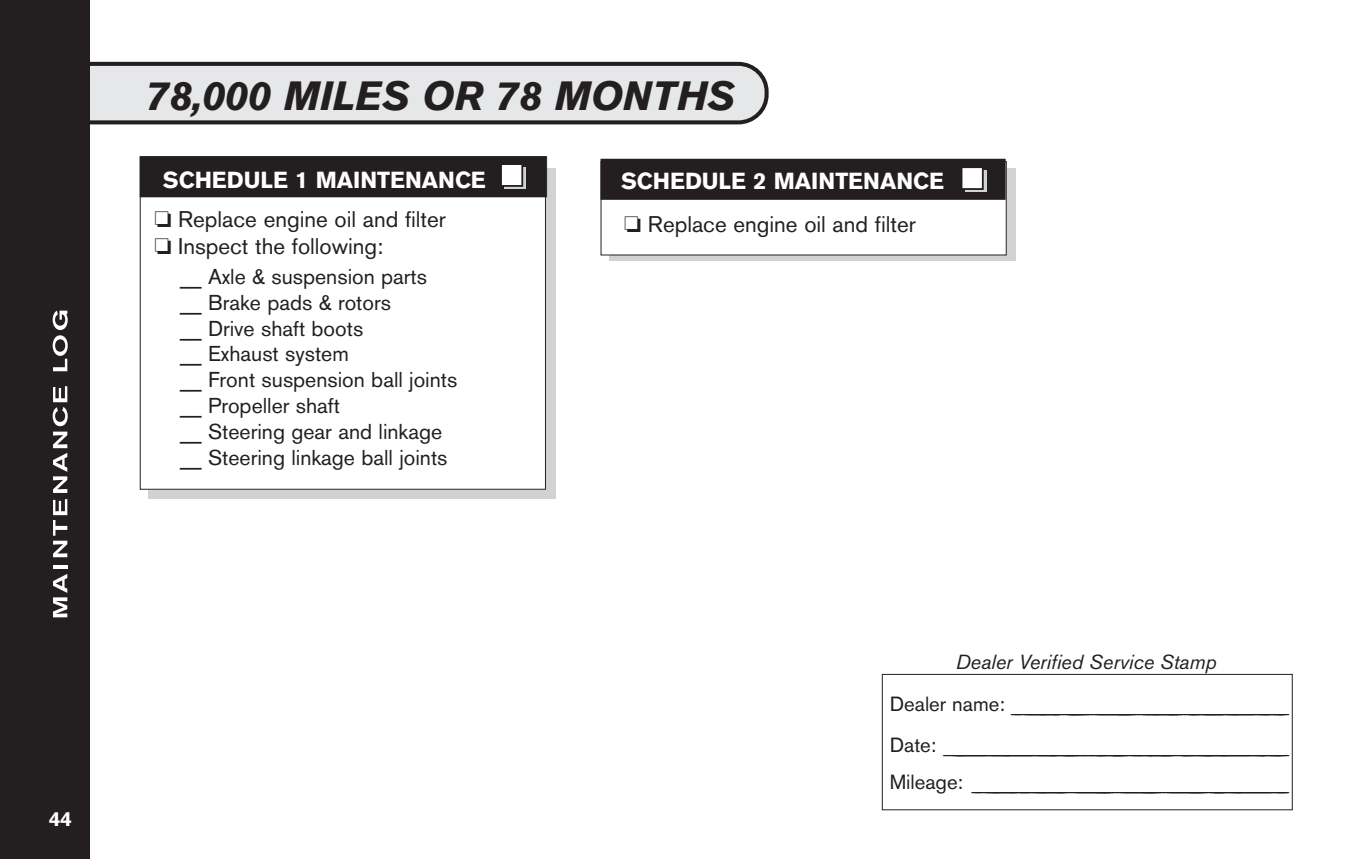
<style>
.page{position:relative;width:1345px;height:859px;background:#fff}
.page>*{position:absolute;margin:0;border:0;box-sizing:border-box;transform-origin:0 0}
.t1{font:italic 700 40.5px "Nissan AG";color:#231f20}
.t2{font:700 22.95px "Nissan AG";color:#fff}
.t3{font:22.5px/27px "Nissan AG";color:#231f20}
.t4{font:21.38px/25.9px "Nissan AG";color:#231f20}
.t5{font:300 20.47px/40.9px "Nissan AG";color:#231f20}
.t6{font:italic 20.25px "Nissan AG";color:#231f20}
.t7{font:700 20.25px "Nissan AG";color:#fff}
.s1{font-weight:400}
</style>
<div class="page">
<svg style="left:89px;top:60px;width:680px;height:66px;background:#ceced0"></svg>
<div style="left:0;top:0;width:89px;height:859px;background:#231f20"></div>
<div style="left:882px;top:674px;width:410px;height:136px;border:1px solid #231f20"></div>
<div style="left:149px;top:168px;width:407px;height:331px;background:#d1d2d4"></div>
<div style="left:140px;top:157px;width:405px;height:332px;background:#fff"></div>
<div style="left:141px;top:157px;width:405px;height:39px;background:#231f20"></div>
<div style="left:140px;top:156px;width:407px;height:41px;border:1px solid #231f20"></div>
<div style="left:609px;top:168px;width:406px;height:93px;background:linear-gradient(to right,#d1d2d4,#d1d2d4)"></div>
<div style="left:601px;top:161px;width:405px;height:94px;background:#fff"></div>
<div style="left:601px;top:160px;width:403px;height:39px;background:#231f20"></div>
<div style="left:600px;top:159px;width:405px;height:41px;border:1px solid #231f20"></div>
<div style="left:504px;top:167px;width:22px;height:22px;background:linear-gradient(to right,#d1d2d4,#d1d2d4)"></div>
<div style="left:501px;top:164px;width:21px;height:22px;background:#fff"></div>
<div style="left:500px;top:163px;width:23px;height:24px;border:2px solid #231f20"></div>
<div style="left:964px;top:170px;width:22px;height:22px;background:linear-gradient(to right,#d1d2d4,#d1d2d4)"></div>
<div style="left:961px;top:167px;width:22px;height:22px;background:#fff"></div>
<div style="left:960px;top:166px;width:23px;height:24px;border:2px solid #231f20"></div>
<p class="t7" style="left:49px;top:811px;width:24px">44</p>
<h1 class="t1" style="left:147px;top:80px;width:589px">78,000 MILES OR 78 MONTHS</h1>
<p class="t2" style="left:163px;top:171px;width:324px">SCHEDULE 1 MAINTENANCE</p>
<p class="t3" style="left:154px;top:208px;width:293px">❏ Replace engine oil and filter ❏ Inspect the following:</p>
<p class="t4" style="left:180px;top:265px;width:279px">__ Axle &amp; suspension parts<br>__ Brake pads &amp; rotors<br>__ Drive shaft boots<br>__ Exhaust system<br>__ Front suspension ball joints __ Propeller shaft<br>__ Steering gear and linkage __ Steering linkage ball joints</p>
<p class="t2" style="left:621px;top:172px;width:324px">SCHEDULE 2 MAINTENANCE</p>
<p class="t3" style="left:624px;top:212px;width:293px">❏ Replace engine oil and filter</p>
<p class="t6" style="left:955px;top:654px;width:262px">Dealer Verified Service Stamp</p>
<p class="t5" style="left:889px;top:686px;width:401px"><span class="s1">Dealer name:</span> _____________________________________________________ _____<br><span class="s1">Date:</span> _____ __ ______ __ _________ ___________________________________________</p>
<p class="t5" style="left:889px;top:763px;width:399px"><span class="s1">Mileage:</span> ______ _____ ____ _______________________________________________________</p>
</div>
